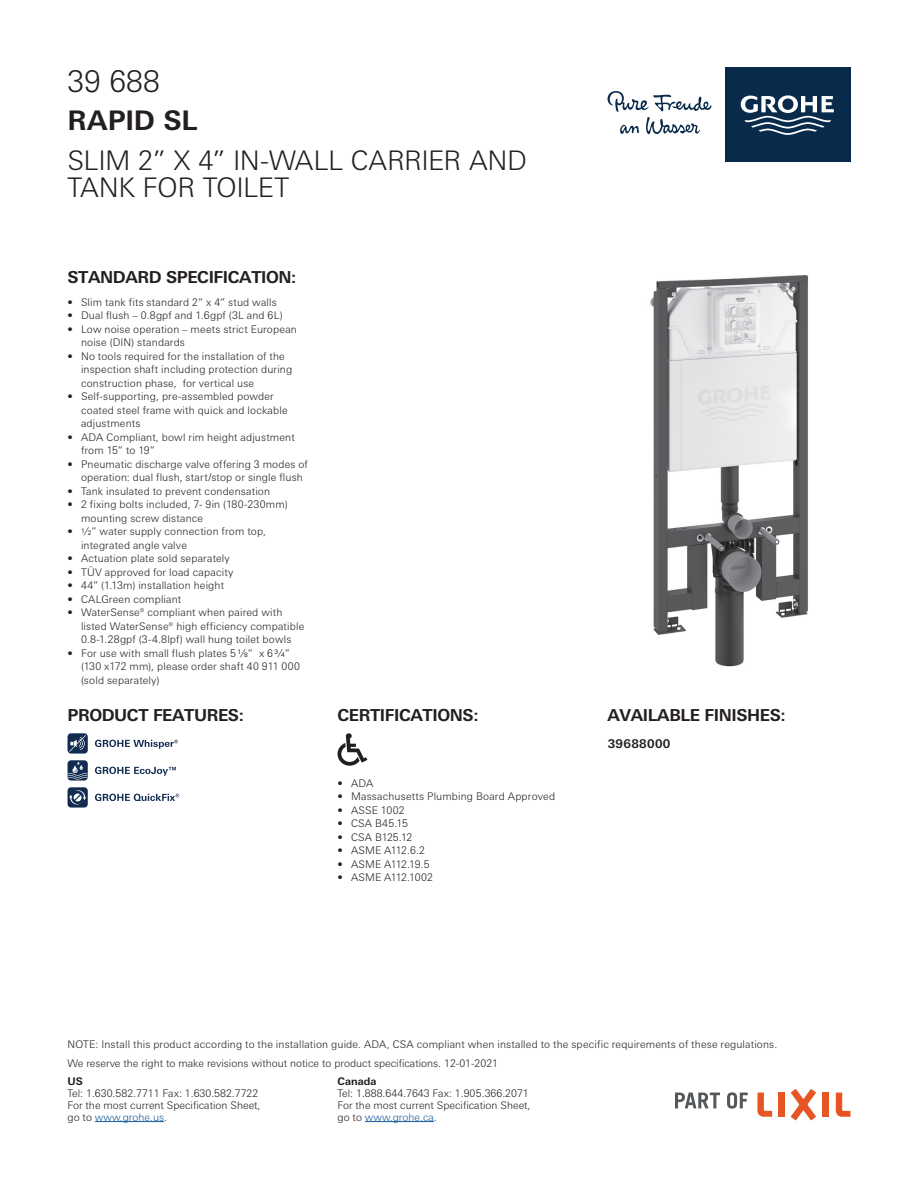
<style>
.page{position:relative;width:918px;height:1188px;background:#fff}
.page>*{position:absolute;margin:0;border:0;box-sizing:border-box;transform-origin:0 0}
.t1{font:300 30px "LT Univers Basic";color:#231f20}
.t2{font:300 27px/27px "LT Univers Basic";letter-spacing:-.02em;color:#231f20}
.t3{font:700 27px "LT Univers Basic";letter-spacing:-.01em;color:#231f20}
.t4{font:700 16.5px "LT Univers Basic";letter-spacing:-.025em;color:#231f20}
.t5{font:700 12px "LT Univers Basic";letter-spacing:.025em;color:#231f20}
.t6{font:300 10.5px/13.5px "LT Univers Basic";letter-spacing:.015em;color:#231f20}
.t7{font:300 10.5px "LT Univers Basic";letter-spacing:-.035em;color:#231f20}
.t8{font:300 10.5px "LT Univers Basic";letter-spacing:-.025em;color:#231f20}
.t9{font:300 10.5px "LT Univers Basic";letter-spacing:-.015em;color:#231f20}
.t10{font:700 10.5px "LT Univers Basic";color:#231f20}
.s1{font-weight:400;font-size:6.3px}
.s2{color:#175d9e}
</style>
<div class="page">
<img style="left:650px;top:275px;width:158px;height:392px">
<div style="left:68px;top:787px;width:20px;height:21px;background:#122b50;border-radius:3px"></div>
<svg style="left:69px;top:790px;width:17px;height:15px"></svg>
<svg style="left:95px;top:794px;width:84px;height:7px"></svg>
<svg style="left:68px;top:760px;width:20px;height:21px"></svg>
<svg style="left:68px;top:762px;width:20px;height:17px"></svg>
<svg style="left:95px;top:767px;width:81px;height:9px"></svg>
<div style="left:68px;top:733px;width:20px;height:21px;background:#122b50;border-radius:3px"></div>
<svg style="left:69px;top:735px;width:17px;height:17px"></svg>
<svg style="left:95px;top:740px;width:83px;height:9px"></svg>
<svg style="left:338px;top:733px;width:29px;height:33px"></svg>
<div style="left:725px;top:68px;width:126px;height:94px;background:#092a4a"></div>
<svg style="left:741px;top:95px;width:93px;height:40px"></svg>
<svg style="left:608px;top:91px;width:103px;height:43px"></svg>
<svg style="left:757px;top:1093px;width:15px;height:24px"></svg>
<svg style="left:836px;top:1093px;width:15px;height:24px"></svg>
<div style="left:778px;top:1093px;width:7px;height:24px;background:#e85524"></div>
<div style="left:822px;top:1093px;width:6px;height:24px;background:#e85524"></div>
<svg style="left:791px;top:1089px;width:25px;height:32px"></svg>
<svg style="left:675px;top:1093px;width:45px;height:15px"></svg>
<svg style="left:727px;top:1092px;width:21px;height:17px"></svg>
<hr style="left:95px;top:1121px;width:69px;height:1px;background:#175d9e">
<hr style="left:365px;top:1121px;width:69px;height:1px;background:#175d9e">
<h1 class="t1" style="left:68px;top:64px;width:94px">39 688</h1>
<h2 class="t3" style="left:68px;top:104px;width:131px">RAPID SL</h2>
<h2 class="t2" style="left:68px;top:147px;width:461px">SLIM 2” X 4” IN-WALL CARRIER AND<br>TANK FOR TOILET</h2>
<h3 class="t4" style="left:68px;top:267px;width:230px">STANDARD SPECIFICATION:</h3>
<p class="t6" style="left:68px;top:295px;width:211px">• Slim tank fits standard 2” x 4” stud walls</p>
<p class="t6" style="left:68px;top:309px;width:217px">• Dual flush – 0.8gpf and 1.6gpf (3L and 6L)</p>
<p class="t6" style="left:81px;top:322px;width:217px;text-indent:-14px">• Low noise operation – meets strict European noise (DIN) standards</p>
<p class="t6" style="left:81px;top:349px;width:213px;text-indent:-14px">• No tools required for the installation of the inspection shaft including protection during construction phase, for vertical use</p>
<p class="t6" style="left:81px;top:390px;width:208px;text-indent:-14px">• Self-supporting, pre-assembled powder coated steel frame with quick and lockable adjustments</p>
<p class="t6" style="left:81px;top:430px;width:215px;text-indent:-14px">• ADA Compliant, bowl rim height adjustment from 15” to 19”</p>
<p class="t6" style="left:81px;top:457px;width:228px;text-indent:-14px">• Pneumatic discharge valve offering 3 modes of operation: dual flush, start/stop or single flush</p>
<p class="t6" style="left:68px;top:484px;width:204px">• Tank insulated to prevent condensation</p>
<p class="t6" style="left:81px;top:498px;width:208px;text-indent:-14px">• 2 fixing bolts included, 7- 9in (180-230mm) mounting screw distance</p>
<p class="t6" style="left:81px;top:524px;width:187px;text-indent:-14px">• <sup>1</sup>⁄<span class="s1">2</span>” water supply connection from top, integrated angle valve</p>
<p class="t6" style="left:68px;top:551px;width:164px">• Actuation plate sold separately</p>
<p class="t6" style="left:68px;top:565px;width:168px">• TÜV approved for load capacity</p>
<p class="t6" style="left:68px;top:578px;width:158px">• 44” (1.13m) installation height</p>
<p class="t6" style="left:68px;top:592px;width:115px">• CALGreen compliant</p>
<p class="t6" style="left:81px;top:605px;width:225px;text-indent:-14px">• WaterSense® compliant when paired with listed WaterSense® high efficiency compatible<br>0.8-1.28gpf (3-4.8lpf) wall hung toilet bowls</p>
<p class="t6" style="left:81px;top:646px;width:220px;text-indent:-13px">• For use with small flush plates 5 <sup>1</sup>⁄<span class="s1">8</span>” x 6 <sup>3</sup> ⁄<span class="s1">4</span>” (130 x172 mm), please order shaft 40 911 000 (sold separately)</p>
<h3 class="t4" style="left:68px;top:705px;width:178px">PRODUCT FEATURES:</h3>
<h3 class="t4" style="left:338px;top:705px;width:143px">CERTIFICATIONS:</h3>
<h3 class="t4" style="left:608px;top:705px;width:180px">AVAILABLE FINISHES:</h3>
<p class="t6" style="left:338px;top:776px;width:37px">• ADA</p>
<p class="t6" style="left:338px;top:790px;width:219px">• Massachusetts Plumbing Board Approved</p>
<p class="t6" style="left:338px;top:803px;width:69px">• ASSE 1002</p>
<p class="t6" style="left:338px;top:817px;width:72px">• CSA B45.15</p>
<p class="t9" style="left:338px;top:831px;width:76px">• CSA B125.12</p>
<p class="t8" style="left:338px;top:844px;width:89px">• ASME A112.6.2</p>
<p class="t7" style="left:338px;top:858px;width:94px">• ASME A112.19.5</p>
<p class="t6" style="left:338px;top:871px;width:97px">• ASME A112.1002</p>
<p class="t5" style="left:608px;top:736px;width:64px">39688000</p>
<p class="t6" style="left:68px;top:1037px;width:711px">NOTE: Install this product according to the installation guide. ADA, CSA compliant when installed to the specific requirements of these regulations.</p>
<p class="t6" style="left:68px;top:1056px;width:432px">We reserve the right to make revisions without notice to product specifications. 12-01-2021</p>
<p class="t10" style="left:68px;top:1074px;width:17px">US</p>
<p class="t6" style="left:68px;top:1087px;width:195px;line-height:12px">Tel: 1.630.582.7711 Fax: 1.630.582.7722<br>For the most current Specification Sheet, go to <span class="s2">www.grohe.us</span>.</p>
<p class="t10" style="left:338px;top:1074px;width:40px">Canada</p>
<p class="t6" style="left:338px;top:1087px;width:195px;line-height:12px">Tel: 1.888.644.7643 Fax: 1.905.366.2071<br>For the most current Specification Sheet, go to <span class="s2">www.grohe.ca</span>.</p>
</div>
